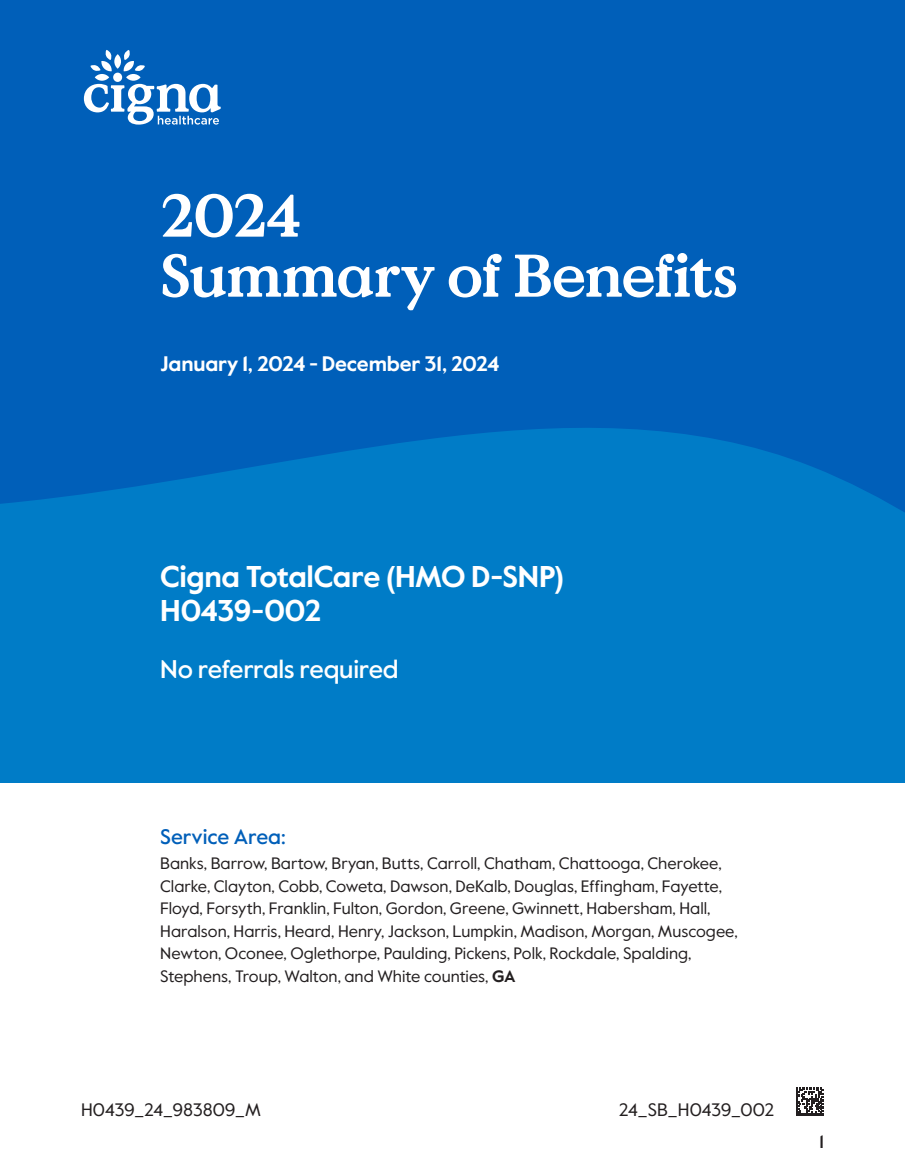
<style>
.page{position:relative;width:905px;height:1175px;background:#fff}
.page>*{position:absolute;margin:0;border:0;box-sizing:border-box;transform-origin:0 0}
.t1{font:700 60px "Value Serif Pro";letter-spacing:-.03em;color:#fff}
.subtitle_toc{font:700 30px/34.5px "Value Sans Pro";letter-spacing:-.02em;color:#fff}
.blurb{font:500 25.5px "Value Sans Pro";letter-spacing:-.015em;color:#fff}
.dates{font:700 21px "Value Sans Pro";letter-spacing:-.01em;color:#fff}
.service_area_heading{font:500 21px "Value Sans Pro";letter-spacing:-.005em;color:#005fb9}
.mat_ID{font:18px "Value Sans Pro";letter-spacing:-.01em;color:#231f20}
.print_code{font:18px "Value Sans Pro";letter-spacing:-.015em;color:#231f20}
.t2{font:500 18px "Value Sans Pro";color:#231f20}
.para_service_area{font:16.5px/22.5px "Value Sans Pro";color:#231f20}
.s1{font-weight:700}
</style>
<div class="page">
<svg style="left:796px;top:1087px;width:28px;height:28px"></svg>
<div style="left:0;top:338px;width:904px;height:445px;background:#007cc7"></div>
<svg style="left:0;top:0;width:904px;height:512px;background:#0062ba"></svg>
<svg style="left:84px;top:50px;width:137px;height:75px"></svg>
<p class="t1" style="left:160px;top:179px;width:143px">2024</p>
<p class="t1" style="left:160px;top:239px;width:579px">Summary of Benefits</p>
<p class="dates" style="left:160px;top:351px;width:341px">January 1, 2024 - December 31, 2024</p>
<p class="subtitle_toc" style="left:160px;top:560px;width:405px">Cigna TotalCare (HMO D-SNP)<br>H0439-002</p>
<p class="blurb" style="left:160px;top:654px;width:240px">No referrals required</p>
<p class="service_area_heading" style="left:160px;top:823px;width:127px">Service Area:</p>
<p class="para_service_area" style="left:160px;top:852px;width:579px">Banks, Barrow, Bartow, Bryan, Butts, Carroll, Chatham, Chattooga, Cherokee, Clarke, Clayton, Cobb, Coweta, Dawson, DeKalb, Douglas, Effingham, Fayette, Floyd, Forsyth, Franklin, Fulton, Gordon, Greene, Gwinnett, Habersham, Hall, Haralson, Harris, Heard, Henry, Jackson, Lumpkin, Madison, Morgan, Muscogee, Newton, Oconee, Oglethorpe, Paulding, Pickens, Polk, Rockdale, Spalding, Stephens, Troup, Walton, and White counties, <span class="s1">GA</span></p>
<p class="mat_ID" style="left:81px;top:1098px;width:181px">H0439_24_983809_M</p>
<p class="print_code" style="left:618px;top:1098px;width:157px">24_SB_H0439_002</p>
<p class="t2" style="left:819px;top:1130px;width:6px">1</p>
</div>
